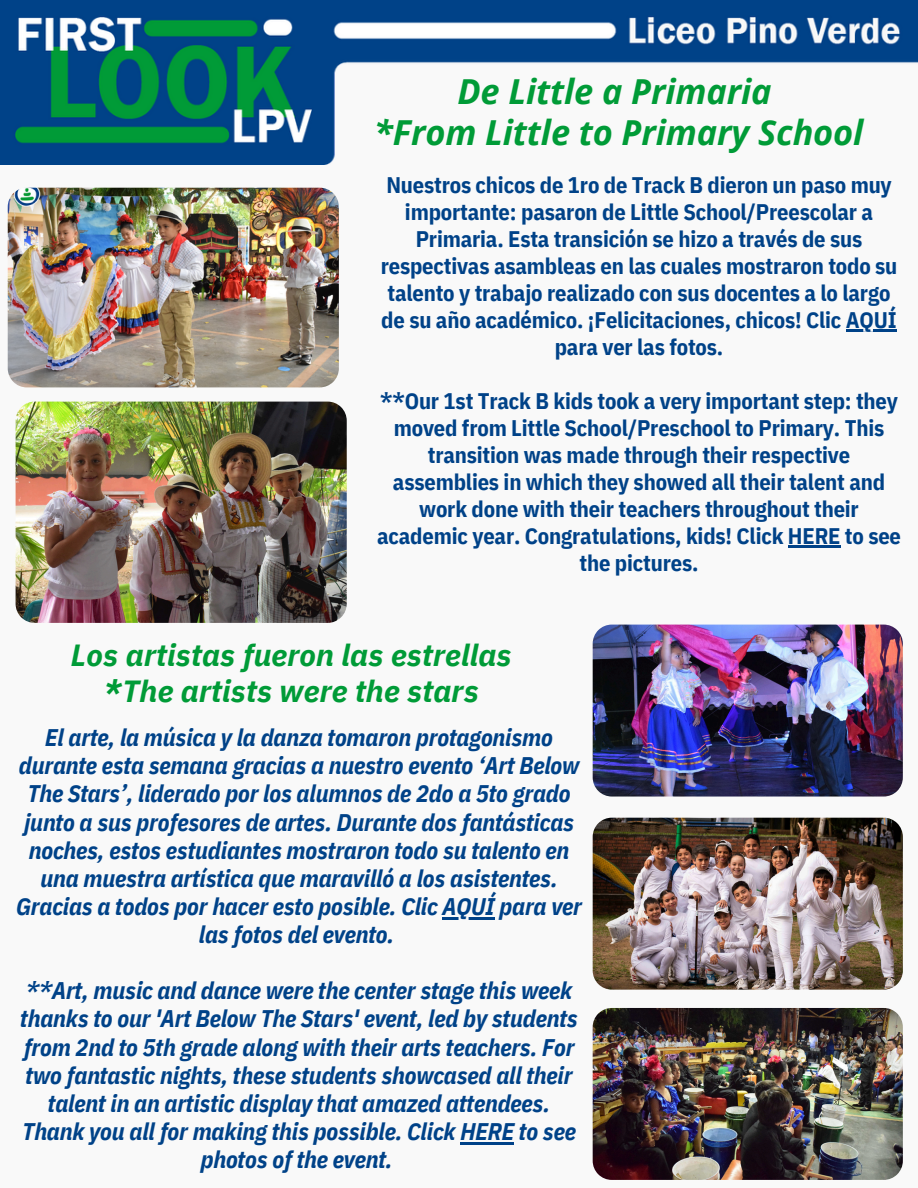
<style>
.page{position:relative;width:918px;height:1188px;background:#f9f9f9}
.page>*{position:absolute;margin:0;border:0;box-sizing:border-box;transform-origin:0 0}
.t1{font:italic 700 34.5px/40.5px "Open Sans";letter-spacing:-.005em;color:#009b37;text-align:center}
.t2{font:italic 700 30.45px/36px "IBM Plex Sans";letter-spacing:.005em;color:#009b37;text-align:center}
.t3{font:italic 700 24px/28.2px "IBM Plex Sans Cond";letter-spacing:-.01em;color:#004288;text-align:center}
.t4{font:700 22.5px/27px "IBM Plex Sans Cond";letter-spacing:-.01em;color:#004288;text-align:center}
</style>
<div class="page">
<img style="left:593px;top:625px;width:310px;height:172px">
<img style="left:593px;top:818px;width:310px;height:172px">
<img style="left:593px;top:1008px;width:310px;height:172px">
<img style="left:0;top:0;width:918px;height:164px">
<img style="left:8px;top:188px;width:331px;height:199px">
<img style="left:16px;top:402px;width:331px;height:221px">
<hr style="left:443px;top:917px;width:52px;height:2px;background:#004288">
<hr style="left:460px;top:1142px;width:54px;height:2px;background:#004288">
<hr style="left:846px;top:329px;width:51px;height:2px;background:#004288">
<hr style="left:788px;top:545px;width:52px;height:2px;background:#004288">
<h1 class="t1" style="left:374px;top:71px;width:491px">De Little a Primaria<br>*From Little to Primary School</h1>
<p class="t4" style="left:381px;top:171px;width:518px">Nuestros chicos de 1ro de Track B dieron un paso muy importante: pasaron de Little School/Preescolar a Primaria. Esta transición se hizo a través de sus respectivas asambleas en las cuales mostraron todo su talento y trabajo realizado con sus docentes a lo largo de su año académico. ¡Felicitaciones, chicos! Clic AQUÍ</p>
<p class="t4" style="left:555px;top:333px;width:170px">para ver las fotos.</p>
<p class="t4" style="left:377px;top:387px;width:526px">**Our 1st Track B kids took a very important step: they moved from Little School/Preschool to Primary. This transition was made through their respective assemblies in which they showed all their talent and work done with their teachers throughout their academic year. Congratulations, kids! Click HERE to see the pictures.</p>
<h1 class="t2" style="left:71px;top:636px;width:442px">Los artistas fueron las estrellas *The artists were the stars</h1>
<p class="t3" style="left:16px;top:723px;width:567px">El arte, la música y la danza tomaron protagonismo durante esta semana gracias a nuestro evento ‘Art Below The Stars’, liderado por los alumnos de 2do a 5to grado junto a sus profesores de artes. Durante dos fantásticas noches, estos estudiantes mostraron todo su talento en una muestra artística que maravilló a los asistentes.<br>Gracias a todos por hacer esto posible. Clic AQUÍ para ver</p>
<p class="t3" style="left:199px;top:920px;width:197px">las fotos del evento.</p>
<p class="t3" style="left:20px;top:976px;width:559px">**Art, music and dance were the center stage this week thanks to our 'Art Below The Stars' event, led by students from 2nd to 5th grade along with their arts teachers. For two fantastic nights, these students showcased all their talent in an artistic display that amazed attendees.<br>Thank you all for making this possible. Click HERE to see</p>
<h2 class="t3" style="left:201px;top:1145px;width:193px">photos of the event.</h2>
</div>
